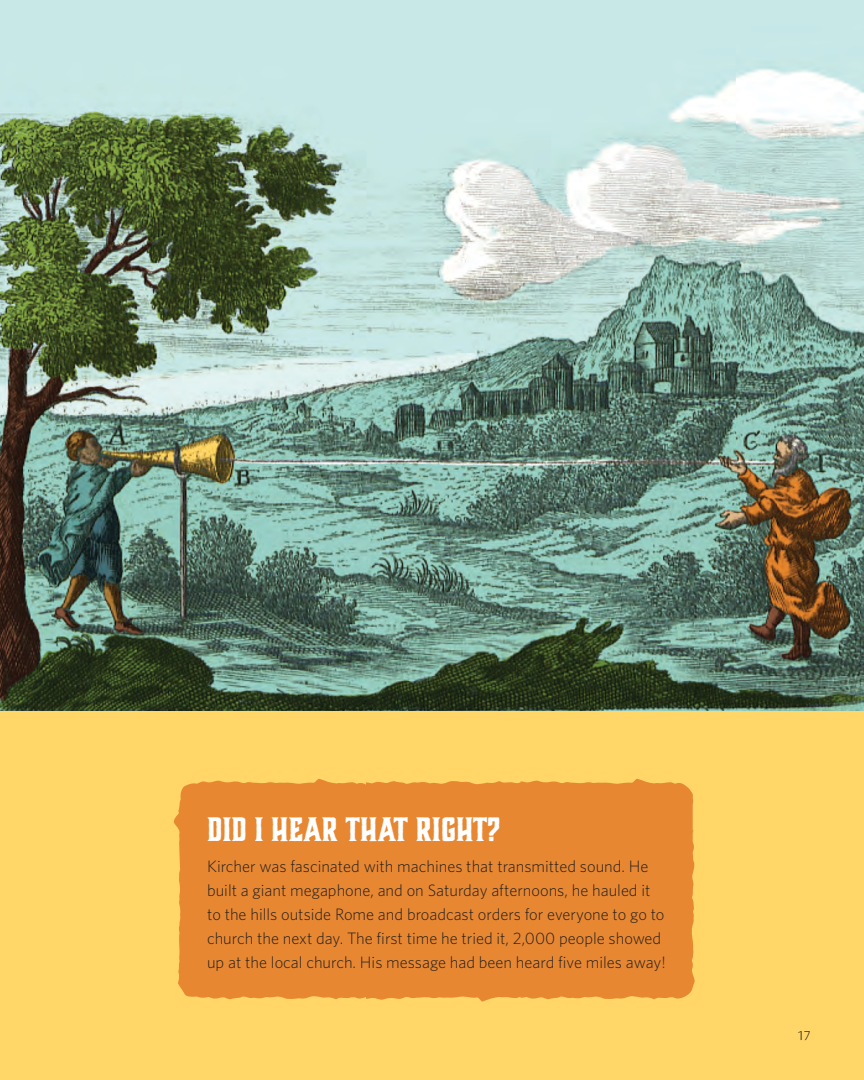
<style>
.page{position:relative;width:864px;height:1080px;background:#fff}
.page>*{position:absolute;margin:0;border:0;box-sizing:border-box;transform-origin:0 0}
.Sidebar_title_white{font:700 31.5px "Charcuterie Block";color:#fff}
.Sidebar_light_cond_s{font:300 16.5px/24px "Whitney HTF";color:#231f20}
.t1{font:300 15px "Cronos Pro";color:#231f20}
</style>
<div class="page">
<div style="left:0;top:545px;width:863px;height:534px;background:#ffd667"></div>
<img style="left:0;top:0;width:863px;height:710px">
<div style="left:174px;top:778px;width:520px;height:223px;background:#e78731"></div>
<p class="Sidebar_title_white" style="left:207px;top:808px;width:294px">DID I HEAR THAT RIGHT?</p>
<p class="Sidebar_light_cond_s" style="left:207px;top:853px;width:460px">Kircher was fascinated with machines that transmitted sound. He built a giant megaphone, and on Saturday afternoons, he hauled it to the hills outside Rome and broadcast orders for everyone to go to church the next day. The first time he tried it, 2,000 people showed up at the local church. His message had been heard five miles away!</p>
<p class="t1" style="left:796px;top:1026px;width:15px">17</p>
</div>
